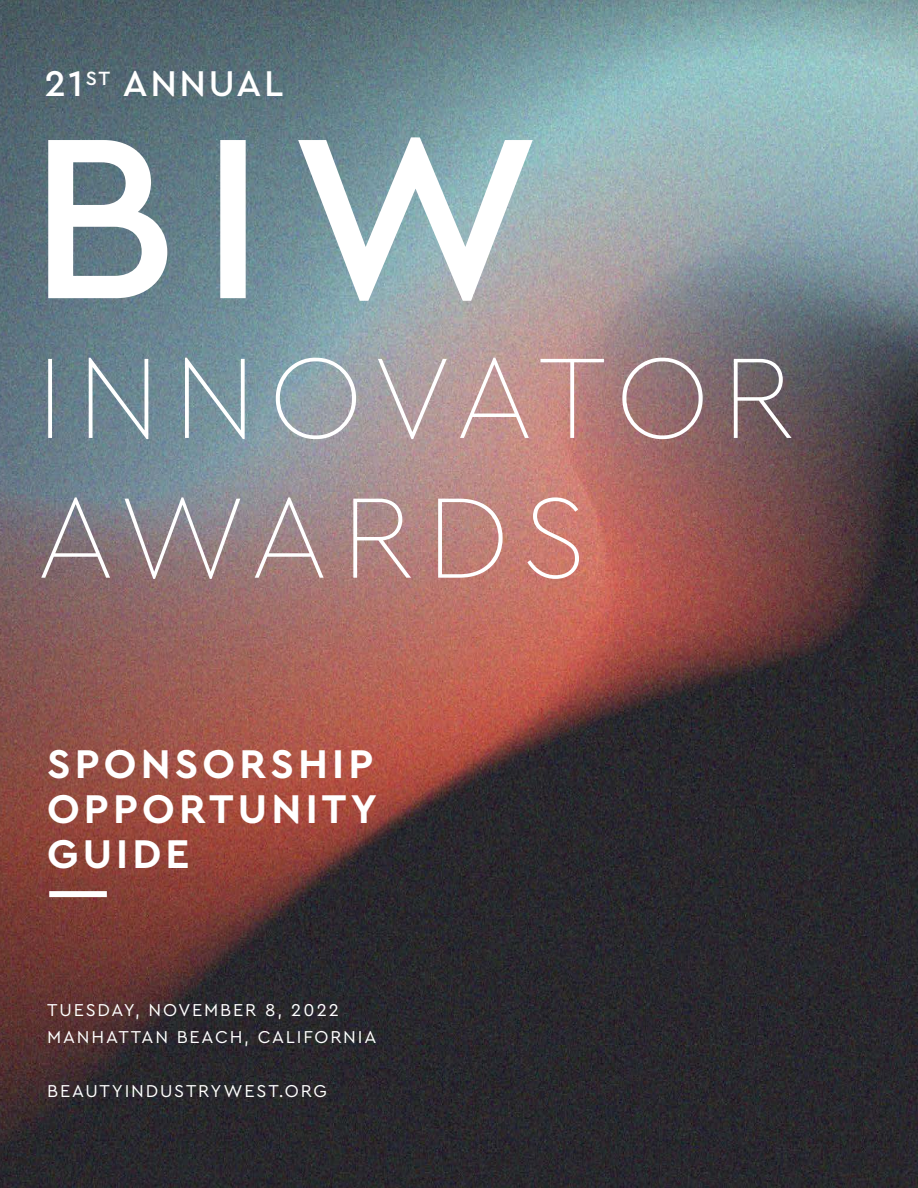
<style>
.page{position:relative;width:918px;height:1188px;background:#fff}
.page>*{position:absolute;margin:0;border:0;box-sizing:border-box;transform-origin:0 0}
.t1{font:700 42px/45px "Cera PRO";letter-spacing:.1em;color:#fff;text-align:justify}
.t2{font:500 37.5px "Cera Pro";letter-spacing:.07em;color:#fff}
.t3{font:18px/27px "Cera PRO";letter-spacing:.1em;color:#fff}
</style>
<div class="page">
<img style="left:0;top:0;width:918px;height:1188px">
<div style="left:49px;top:891px;width:58px;height:6px;background:#fff"></div>
<svg style="left:41px;top:497px;width:538px;height:82px;background:#ab8c8c"></svg>
<img style="left:48px;top:357px;width:744px;height:83px">
<svg style="left:48px;top:137px;width:485px;height:164px"></svg>
<h2 class="t2" style="left:45px;top:59px;width:240px">21<sup>ST</sup> ANNUAL</h2>
<h1 class="t1" style="left:47px;top:740px;width:331px">SPONSORSHIP OPPORTUNITY GUIDE</h1>
<p class="t3" style="left:47px;top:996px;width:331px">TUESDAY, NOVEMBER 8, 2022<br>MANHATTAN BEACH, CALIFORNIA</p>
<p class="t3" style="left:47px;top:1077px;width:281px">BEAUTYINDUSTRYWEST.ORG</p>
</div>
